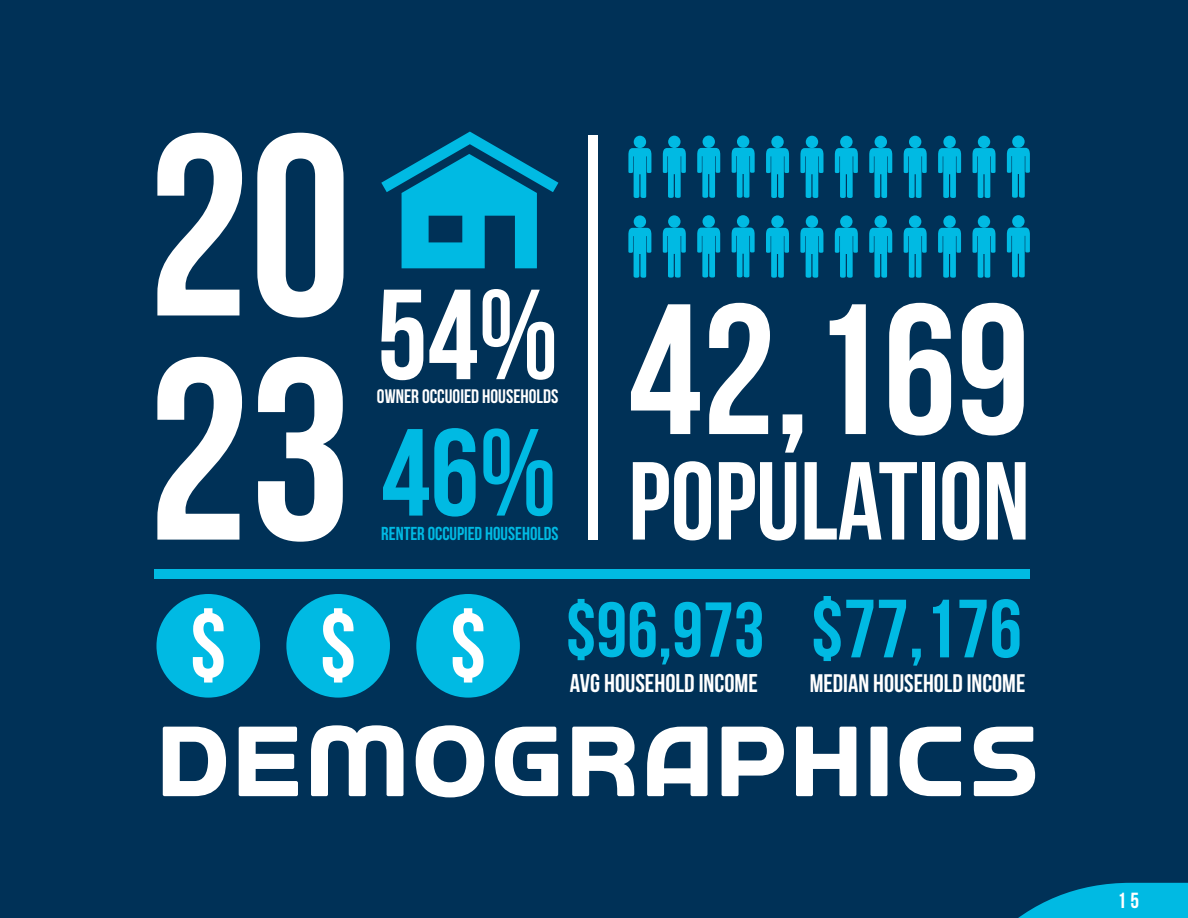
<style>
.page{position:relative;width:1188px;height:918px;background:#003157}
.page>*{position:absolute;margin:0;border:0;box-sizing:border-box;transform-origin:0 0}
.t1{font:700 258.15px/224.1px "Bebas Neue";color:#fff}
.t2{font:700 185.4px "Bebas Neue";color:#fff}
.t3{font:700 127.95px "Bebas Neue";color:#fff}
.t4{font:700 123.6px "Bebas Neue";color:#00bae3}
.t5{font:700 110.55px "Bebas Neue";color:#fff}
.t6{font:94.5px "a Autobus Omnibus";color:#fff}
.t7{font:700 94.05px "Bebas Neue";color:#fff}
.t8{font:700 82.35px "Bebas Neue";color:#00bae3}
.t9{font:700 77.55px "Bebas Neue";color:#00bae3}
.t10{font:700 25.65px "Bebas Neue";color:#fff}
.t11{font:700 25.35px "Bebas Neue";color:#fff}
.t12{font:700 21.9px "Bebas Neue";color:#fff}
.t13{font:700 19.5px "Bebas Neue";color:#fff}
.t14{font:700 18.75px "Bebas Neue";color:#00bae3}
</style>
<div class="page">
<div style="left:634px;top:136px;width:12px;height:12px;background:#00bae3;border-radius:50%"></div>
<svg style="left:628px;top:148px;width:23px;height:50px"></svg>
<div style="left:668px;top:136px;width:13px;height:12px;background:#00bae3;border-radius:50%"></div>
<svg style="left:663px;top:148px;width:23px;height:50px"></svg>
<div style="left:703px;top:136px;width:12px;height:12px;background:#00bae3;border-radius:50%"></div>
<svg style="left:697px;top:148px;width:23px;height:50px"></svg>
<div style="left:737px;top:135px;width:12px;height:13px;background:#00bae3;border-radius:50%"></div>
<svg style="left:732px;top:148px;width:23px;height:50px"></svg>
<div style="left:771px;top:136px;width:13px;height:12px;background:#00bae3;border-radius:50%"></div>
<svg style="left:766px;top:148px;width:23px;height:50px"></svg>
<div style="left:806px;top:136px;width:12px;height:12px;background:#00bae3;border-radius:50%"></div>
<svg style="left:800px;top:148px;width:23px;height:50px"></svg>
<div style="left:840px;top:136px;width:13px;height:12px;background:#00bae3;border-radius:50%"></div>
<svg style="left:835px;top:148px;width:23px;height:50px"></svg>
<div style="left:875px;top:136px;width:12px;height:12px;background:#00bae3;border-radius:50%"></div>
<svg style="left:869px;top:148px;width:23px;height:50px"></svg>
<div style="left:909px;top:136px;width:12px;height:12px;background:#00bae3;border-radius:50%"></div>
<svg style="left:904px;top:148px;width:23px;height:50px"></svg>
<div style="left:943px;top:136px;width:13px;height:12px;background:#00bae3;border-radius:50%"></div>
<svg style="left:938px;top:148px;width:23px;height:50px"></svg>
<div style="left:978px;top:136px;width:12px;height:12px;background:#00bae3;border-radius:50%"></div>
<svg style="left:973px;top:148px;width:23px;height:50px"></svg>
<div style="left:1012px;top:135px;width:13px;height:13px;background:#00bae3;border-radius:50%"></div>
<svg style="left:1007px;top:148px;width:23px;height:50px"></svg>
<div style="left:634px;top:215px;width:12px;height:13px;background:#00bae3;border-radius:50%"></div>
<svg style="left:628px;top:228px;width:23px;height:50px"></svg>
<div style="left:668px;top:215px;width:13px;height:13px;background:#00bae3;border-radius:50%"></div>
<svg style="left:663px;top:228px;width:23px;height:50px"></svg>
<div style="left:703px;top:215px;width:12px;height:13px;background:#00bae3;border-radius:50%"></div>
<svg style="left:697px;top:228px;width:23px;height:50px"></svg>
<div style="left:737px;top:215px;width:12px;height:13px;background:#00bae3;border-radius:50%"></div>
<svg style="left:732px;top:228px;width:23px;height:49px"></svg>
<div style="left:771px;top:215px;width:13px;height:13px;background:#00bae3;border-radius:50%"></div>
<svg style="left:766px;top:228px;width:23px;height:50px"></svg>
<div style="left:806px;top:215px;width:12px;height:13px;background:#00bae3;border-radius:50%"></div>
<svg style="left:800px;top:228px;width:23px;height:50px"></svg>
<div style="left:840px;top:215px;width:13px;height:13px;background:#00bae3;border-radius:50%"></div>
<svg style="left:835px;top:228px;width:23px;height:50px"></svg>
<div style="left:875px;top:215px;width:12px;height:13px;background:#00bae3;border-radius:50%"></div>
<svg style="left:869px;top:228px;width:23px;height:50px"></svg>
<div style="left:909px;top:215px;width:12px;height:13px;background:#00bae3;border-radius:50%"></div>
<svg style="left:904px;top:228px;width:23px;height:50px"></svg>
<div style="left:943px;top:215px;width:13px;height:13px;background:#00bae3;border-radius:50%"></div>
<svg style="left:938px;top:228px;width:23px;height:50px"></svg>
<div style="left:978px;top:215px;width:12px;height:13px;background:#00bae3;border-radius:50%"></div>
<svg style="left:972px;top:228px;width:23px;height:50px"></svg>
<div style="left:1012px;top:215px;width:13px;height:13px;background:#00bae3;border-radius:50%"></div>
<svg style="left:1007px;top:228px;width:23px;height:49px"></svg>
<svg style="left:381px;top:132px;width:177px;height:136px"></svg>
<div style="left:589px;top:135px;width:9px;height:405px;background:#fff"></div>
<div style="left:154px;top:570px;width:876px;height:9px;background:#00bae3"></div>
<div style="left:156px;top:594px;width:104px;height:104px;background:#00bae3;border-radius:50%"></div>
<div style="left:286px;top:594px;width:104px;height:104px;background:#00bae3;border-radius:50%"></div>
<div style="left:416px;top:594px;width:104px;height:104px;background:#00bae3;border-radius:50%"></div>
<svg style="left:1018px;top:883px;width:170px;height:35px"></svg>
<h1 class="t1" style="left:147px;top:111px;width:206px">20<br>23</h1>
<h3 class="t3" style="left:377px;top:265px;width:183px">54%</h3>
<p class="t13" style="left:377px;top:385px;width:183px">OWNER OCCUOIED HOUSEHOLDS</p>
<h3 class="t4" style="left:381px;top:405px;width:177px">46%</h3>
<p class="t14" style="left:381px;top:523px;width:179px">RENTER OCCUPIED HOUSEHOLDS</p>
<h2 class="t2" style="left:628px;top:268px;width:403px">42,169</h2>
<h3 class="t5" style="left:628px;top:441px;width:403px">POPULATION</h3>
<h3 class="t7" style="left:190px;top:594px;width:299px">$$$</h3>
<h3 class="t9" style="left:566px;top:587px;width:200px">$96,973</h3>
<h3 class="t10" style="left:570px;top:669px;width:189px">AVG HOUSEHOLD INCOME</h3>
<h3 class="t8" style="left:811px;top:584px;width:213px">$77,176</h3>
<h3 class="t11" style="left:810px;top:669px;width:217px">MEDIAN HOUSEHOLD INCOME</h3>
<h3 class="t6" style="left:156px;top:721px;width:887px">DEMOGRAPHICS</h3>
<p class="t12" style="left:1117px;top:888px;width:23px">15</p>
</div>
